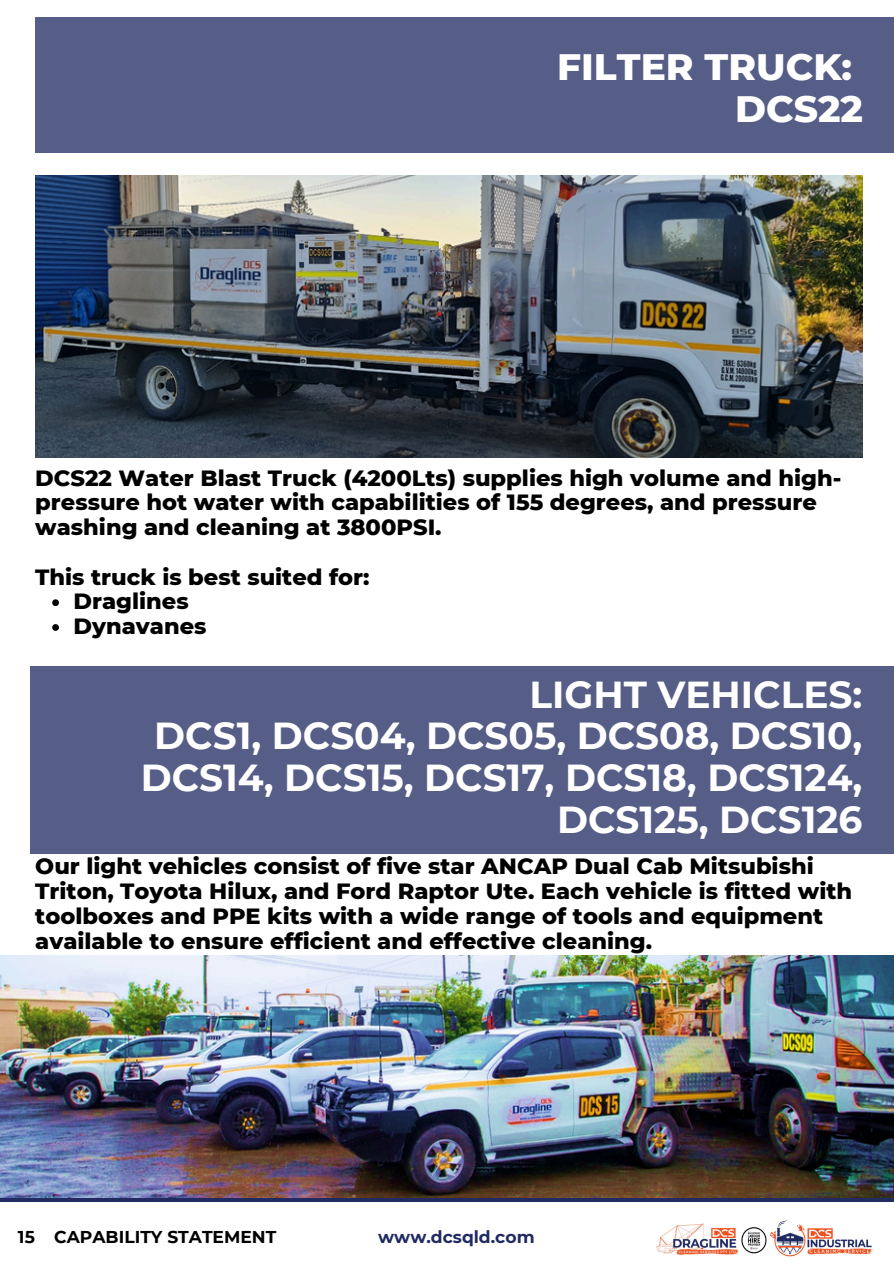
<style>
.page{position:relative;width:894px;height:1264px;background:#fff}
.page>*{position:absolute;margin:0;border:0;box-sizing:border-box;transform-origin:0 0}
.t1{font:700 37.5px/41.7px "Montserrat";color:#fff;text-align:right}
.t2{font:800 37.5px/41.7px "Montserrat";color:#fff;text-align:right}
.t3{font:800 22.5px/24.8px "Montserrat";color:#000}
.t4{font:700 17.1px "Montserrat";color:#000}
.t5{font:700 17.1px "Montserrat";color:#212b61}
</style>
<div class="page">
<img style="left:35px;top:176px;width:827px;height:281px">
<img style="left:656px;top:1219px;width:217px;height:37px">
<hr style="left:0;top:1198px;width:893px;height:3px;background:#212b61">
<svg style="left:52px;top:599px;width:7px;height:7px"></svg>
<svg style="left:52px;top:624px;width:7px;height:7px"></svg>
<img style="left:0;top:955px;width:893px;height:242px">
<div style="left:35px;top:18px;width:858px;height:134px;background:#565e87"></div>
<div style="left:30px;top:666px;width:863px;height:187px;background:#565e87"></div>
<p class="t2" style="left:557px;top:46px;width:307px">FILTER TRUCK:<br>DCS22</p>
<h2 class="t3" style="left:35px;top:465px;width:807px">DCS22 Water Blast Truck (4200Lts) supplies high volume and high&shy;pressure hot water with capabilities of 155 degrees, and pressure washing and cleaning at 3800PSI.</h2>
<p class="t3" style="left:35px;top:564px;width:336px">This truck is best suited for:</p>
<p class="t3" style="left:74px;top:589px;width:117px">Draglines</p>
<h1 class="t3" style="left:74px;top:613px;width:134px">Dynavanes</h1>
<p class="t1" style="left:141px;top:673px;width:723px">LIGHT VEHICLES:<br>DCS1, DCS04, DCS05, DCS08, DCS10,<br>DCS14, DCS15, DCS17, DCS18, DCS124,<br>DCS125, DCS126</p>
<h2 class="t3" style="left:35px;top:854px;width:818px">Our light vehicles consist of five star ANCAP Dual Cab Mitsubishi Triton, Toyota Hilux, and Ford Raptor Ute. Each vehicle is fitted with toolboxes and PPE kits with a wide range of tools and equipment available to ensure efficient and effective cleaning.</h2>
<h2 class="t4" style="left:18px;top:1226px;width:260px">15 CAPABILITY STATEMENT</h2>
<h2 class="t5" style="left:378px;top:1226px;width:158px">www.dcsqld.com</h2>
</div>
